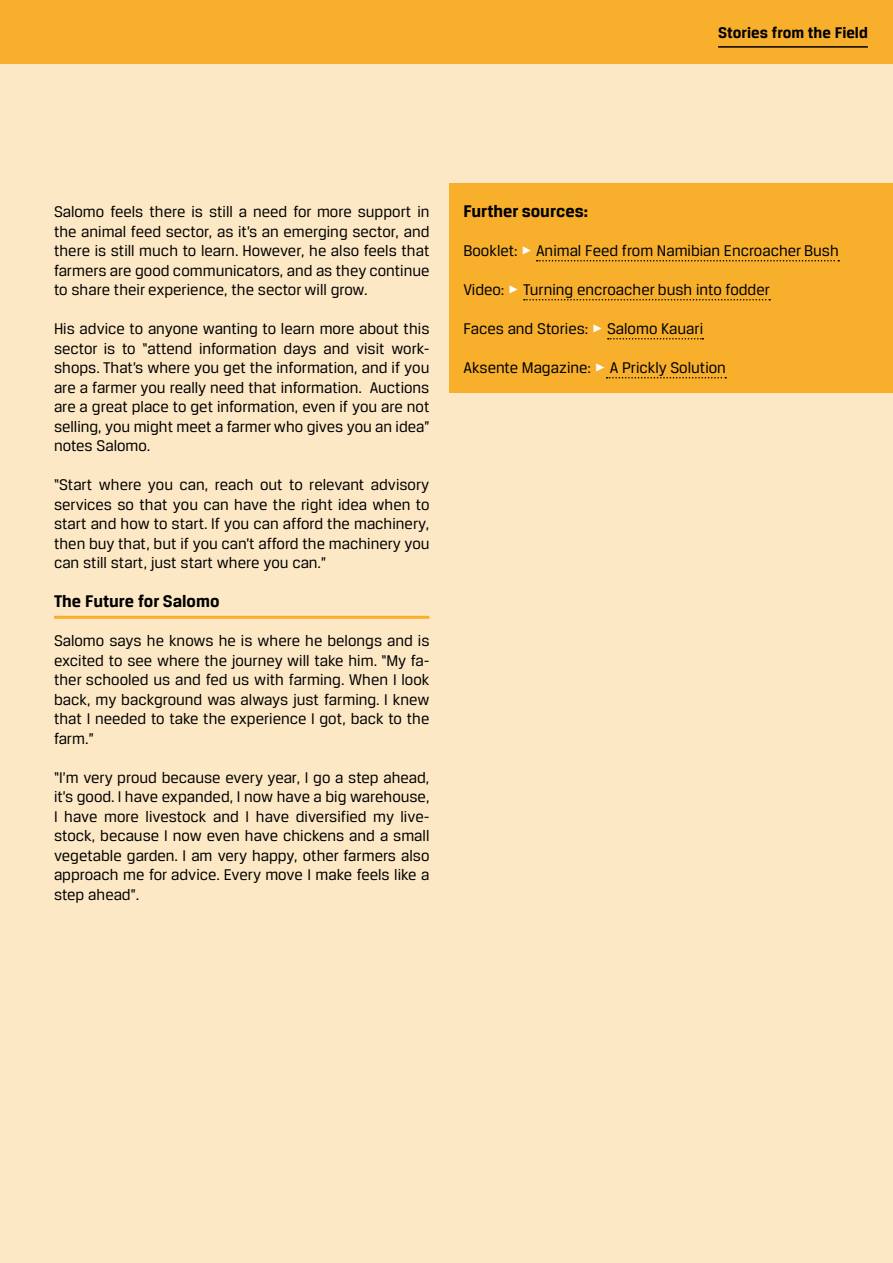
<style>
.page{position:relative;width:893px;height:1263px;background:#fde8c5}
.page>*{position:absolute;margin:0;border:0;box-sizing:border-box;transform-origin:0 0}
.Zwü-Norm{font:700 18px "Breuer Text";color:#000}
.text-Norm{font:16.5px/19.5px "Breuer Text";color:#000;text-align:justify}
.t1{font:700 16.5px "Breuer Text";color:#000}
.s1{color:#fff}
</style>
<div class="page">
<div style="left:0;top:0;width:893px;height:64px;background:#f7af2c"></div>
<div style="left:450px;top:183px;width:443px;height:210px;background:#f7af2c"></div>
<hr style="left:718px;top:46px;width:150px;height:2px;background:#000">
<hr style="left:54px;top:616px;width:375px;height:3px;background:#f7af2c">
<svg style="left:537px;top:260px;width:302px;height:1px"></svg>
<svg style="left:524px;top:299px;width:246px;height:1px"></svg>
<svg style="left:608px;top:338px;width:95px;height:1px"></svg>
<svg style="left:607px;top:377px;width:119px;height:1px"></svg>
<p class="t1" style="left:718px;top:23px;width:151px">Stories from the Field</p>
<p class="text-Norm" style="left:54px;top:202px;width:377px">Salomo feels there is still a need for more support in the animal feed sector, as it’s an emerging sector, and there is still much to learn. However, he also feels that farmers are good communicators, and as they continue to share their experience, the sector will grow.</p>
<p class="text-Norm" style="left:54px;top:319px;width:377px">His advice to anyone wanting to learn more about this sector is to “attend information days and visit work&shy;shops. That’s where you get the information, and if you are a farmer you really need that information. Auctions are a great place to get information, even if you are not selling, you might meet a farmer who gives you an idea” notes Salomo.</p>
<p class="text-Norm" style="left:54px;top:475px;width:377px">“Start where you can, reach out to relevant advisory services so that you can have the right idea when to start and how to start. If you can afford the machinery, then buy that, but if you can’t afford the machinery you can still start, just start where you can.”</p>
<p class="Zwü-Norm" style="left:54px;top:591px;width:167px">The Future for Salomo</p>
<p class="text-Norm" style="left:54px;top:631px;width:377px">Salomo says he knows he is where he belongs and is excited to see where the journey will take him. “My fa&shy;ther schooled us and fed us with farming. When I look back, my background was always just farming. I knew that I needed to take the experience I got, back to the farm.”</p>
<p class="text-Norm" style="left:54px;top:767px;width:377px">“I’m very proud because every year, I go a step ahead, it’s good. I have expanded, I now have a big warehouse, I have more livestock and I have diversified my live&shy;stock, because I now even have chickens and a small vegetable garden. I am very happy, other farmers also approach me for advice. Every move I make feels like a step ahead”.</p>
<p class="Zwü-Norm" style="left:463px;top:201px;width:126px">Further sources:</p>
<p class="text-Norm" style="left:463px;top:241px;width:377px">Booklet: <span class="s1">✓</span> Animal Feed from Namibian Encroacher Bush</p>
<p class="text-Norm" style="left:463px;top:280px;width:308px">Video: <span class="s1">✓</span> Turning encroacher bush into fodder</p>
<p class="text-Norm" style="left:463px;top:319px;width:241px">Faces and Stories: <span class="s1">✓</span> Salomo Kauari</p>
<p class="text-Norm" style="left:463px;top:358px;width:264px">Aksente Magazine: <span class="s1">✓</span> A Prickly Solution</p>
</div>
